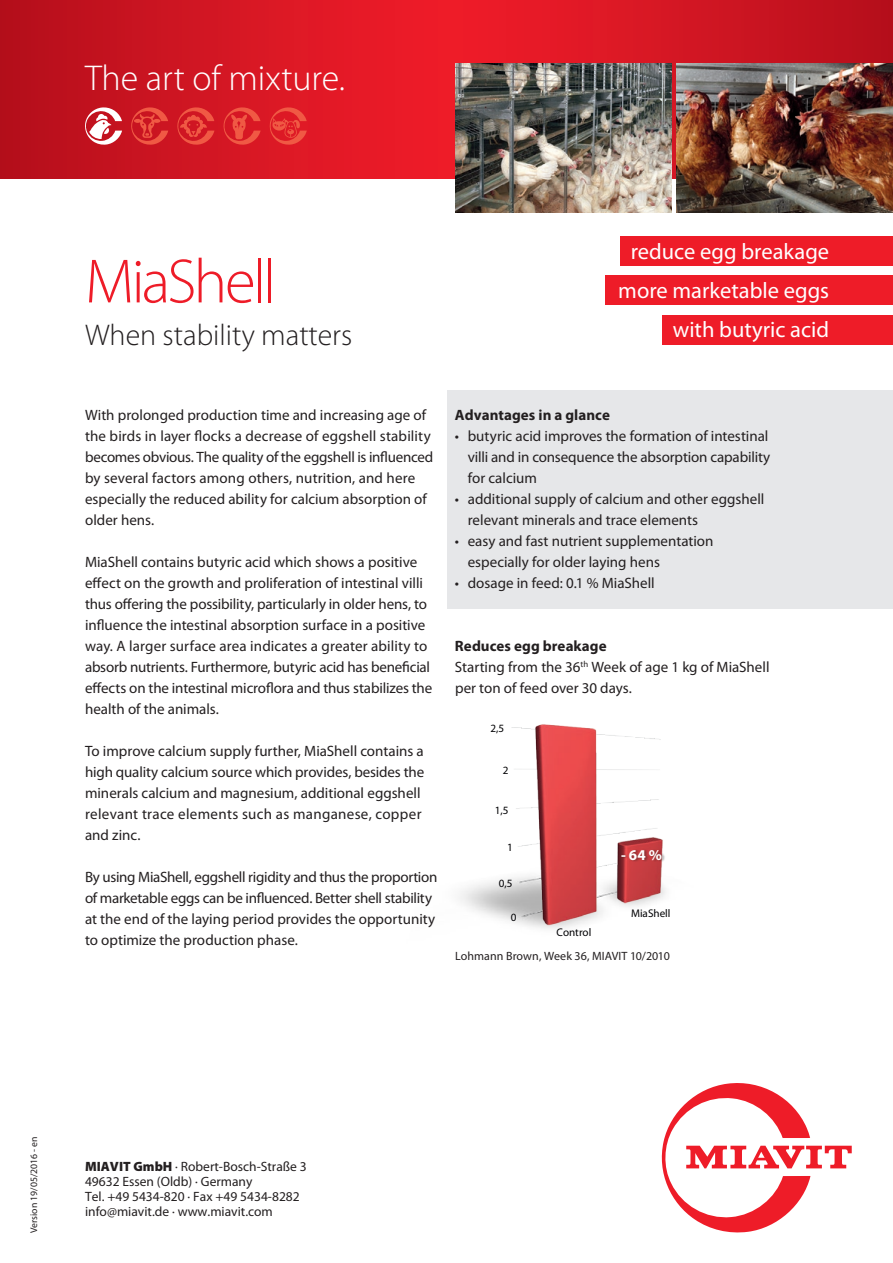
<style>
.page{position:relative;width:893px;height:1263px;background:#fff}
.page>*{position:absolute;margin:0;border:0;box-sizing:border-box;transform-origin:0 0}
.t1{font:300 63px "Myriad Pro";letter-spacing:-.045em;color:#ee1c28}
.t2{font:300 36px "Myriad Pro";color:#fff}
.t3{font:300 30px "Myriad Pro";color:#231f20}
.t4{font:22.5px/39px "Myriad Pro";color:#fff;text-align:right}
.t5{font:15px/21px "Myriad Pro";color:#231f20}
.t6{font:700 15px "Myriad Pro";letter-spacing:.005em;color:#231f20}
.t7{font:700 15px "Myriad Pro";color:#fff}
.t8{font:13.5px/15px "Myriad Pro";color:#231f20}
.t9{font:12px "Myriad Pro";letter-spacing:.005em;color:#231f20}
.t10{font:11.1px "Myriad Pro";color:#000003}
.t11{font:9.75px "Myriad Pro";color:#231f20}
.s1{font-weight:700}
.s2{font-weight:900}
</style>
<div class="page">
<svg style="left:0;top:0;width:893px;height:179px"></svg>
<svg style="left:661px;top:1083px;width:191px;height:150px"></svg>
<svg style="left:130px;top:106px;width:38px;height:39px"></svg>
<svg style="left:176px;top:106px;width:38px;height:39px"></svg>
<svg style="left:84px;top:106px;width:38px;height:39px"></svg>
<svg style="left:222px;top:106px;width:39px;height:39px"></svg>
<svg style="left:268px;top:106px;width:39px;height:39px"></svg>
<div style="left:621px;top:236px;width:272px;height:30px;background:#ee1c28"></div>
<div style="left:606px;top:276px;width:287px;height:29px;background:#ee1c28"></div>
<div style="left:663px;top:315px;width:230px;height:29px;background:#ee1c28"></div>
<div style="left:447px;top:390px;width:446px;height:218px;background:#e6e7e9"></div>
<img style="left:459px;top:724px;width:207px;height:205px">
<div style="left:621px;top:849px;width:45px;height:13px;background:#231f20;opacity:.4"></div>
<img style="left:455px;top:64px;width:217px;height:149px">
<img style="left:676px;top:64px;width:217px;height:149px">
<h2 class="t2" style="left:85px;top:56px;width:262px">The art of mixture.</h2>
<h1 class="t1" style="left:85px;top:243px;width:193px">MiaShell</h1>
<h3 class="t3" style="left:85px;top:317px;width:269px">When stability matters</h3>
<h3 class="t4" style="left:618px;top:231px;width:212px">reduce egg breakage more marketable eggs with butyric acid</h3>
<p class="t5" style="left:85px;top:404px;width:350px">With prolonged production time and increasing age of the birds in layer flocks a decrease of eggshell stability becomes obvious. The quality of the eggshell is influenced by several factors among others, nutrition, and here especially the reduced ability for calcium absorption of older hens.</p>
<p class="t5" style="left:85px;top:551px;width:349px">MiaShell contains butyric acid which shows a positive effect on the growth and proliferation of intestinal villi thus offering the possibility, particularly in older hens, to influence the intestinal absorption surface in a positive way. A larger surface area indicates a greater ability to absorb nutrients. Furthermore, butyric acid has beneficial effects on the intestinal microflora and thus stabilizes the health of the animals.</p>
<p class="t5" style="left:85px;top:740px;width:341px">To improve calcium supply further, MiaShell contains a high quality calcium source which provides, besides the minerals calcium and magnesium, additional eggshell relevant trace elements such as manganese, copper and zinc.</p>
<p class="t5" style="left:85px;top:866px;width:354px">By using MiaShell, eggshell rigidity and thus the proportion of marketable eggs can be influenced. Better shell stability at the end of the laying period provides the opportunity to optimize the production phase.</p>
<p class="t6" style="left:455px;top:405px;width:156px">Advantages in a glance</p>
<p class="t5" style="left:468px;top:425px;width:304px;text-indent:-13px">• butyric acid improves the formation of intestinal villi and in consequence the absorption capability for calcium</p>
<p class="t5" style="left:468px;top:488px;width:298px;text-indent:-13px">• additional supply of calcium and other eggshell relevant minerals and trace elements</p>
<p class="t5" style="left:468px;top:530px;width:247px;text-indent:-13px">• easy and fast nutrient supplementation especially for older laying hens</p>
<p class="t5" style="left:455px;top:572px;width:201px">• dosage in feed: 0.1 % MiaShell</p>
<p class="t5" style="left:455px;top:635px;width:316px"><span class="s1">Reduces egg breakage<br></span>Starting from the 36<sup>th</sup> Week of age 1 kg of MiaShell per ton of feed over 30 days.</p>
<p class="t10" style="left:491px;top:722px;width:15px">2,5</p>
<p class="t10" style="left:503px;top:763px;width:7px">2</p>
<p class="t10" style="left:495px;top:803px;width:15px">1,5</p>
<p class="t10" style="left:507px;top:841px;width:7px">1</p>
<p class="t10" style="left:499px;top:877px;width:15px">0,5</p>
<p class="t10" style="left:511px;top:911px;width:7px">0</p>
<p class="t10" style="left:557px;top:925px;width:36px">Control</p>
<p class="t7" style="left:621px;top:845px;width:42px">- 64 %</p>
<p class="t10" style="left:631px;top:906px;width:41px">MiaShell</p>
<p class="t9" style="left:455px;top:949px;width:216px">Lohmann Brown, Week 36, MIAVIT 10/2010</p>
<p class="t11" style="left:28px;top:1233px;width:98px;rotate:-90deg">Version 19/05/2016 - en</p>
<p class="t8" style="left:85px;top:1159px;width:223px"><span class="s2">MIAVIT GmbH</span> · Robert-Bosch-Straße 3<br>49632 Essen (Oldb) · Germany<br>Tel. +49 5434-820 · Fax +49 5434-8282 info@miavit.de · www.miavit.com</p>
</div>
